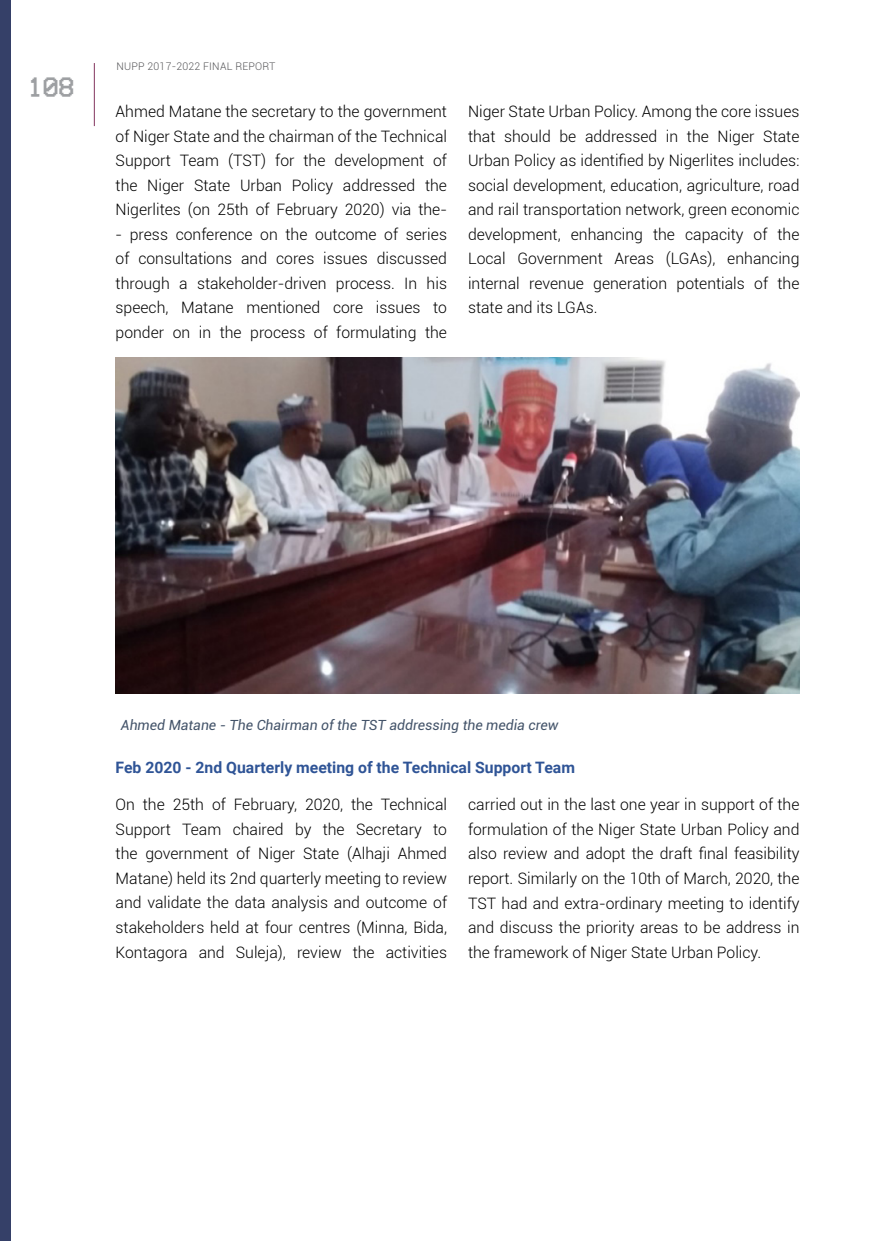
<style>
.page{position:relative;width:874px;height:1241px;background:#fff}
.page>*{position:absolute;margin:0;border:0;box-sizing:border-box;transform-origin:0 0}
.t1{font:28px "VCROSD Mono";color:#9d9fa2}
.t2{font:300 15.75px/24.5px "Roboto";color:#000;text-align:justify}
.t3{font:700 15.75px "Roboto";color:#2f5496}
.t4{font:italic 14px "Roboto";color:#44546a}
.t5{font:300 10.5px "Roboto";letter-spacing:.02em;color:#565659}
</style>
<div class="page">
<hr style="left:94px;top:63px;width:1px;height:63px;background:#83345e">
<div style="left:0;top:0;width:10px;height:1240px;background:#354068"></div>
<img style="left:116px;top:357px;width:683px;height:336px">
<h1 class="t1" style="left:27px;top:73px;width:49px">108</h1>
<p class="t5" style="left:116px;top:59px;width:160px">NUPP 2017-2022 FINAL REPORT</p>
<p class="t2" style="left:115px;top:99px;width:333px">Ahmed Matane the secretary to the government of Niger State and the chairman of the Technical Support Team (TST) for the development of the Niger State Urban Policy addressed the Nigerlites (on 25th of February 2020) via the-</p>
<p class="t2" style="left:115px;top:221px;width:333px">- press conference on the outcome of series of consultations and cores issues discussed through a stakeholder-driven process. In his speech, Matane mentioned core issues to ponder on in the process of formulating the</p>
<p class="t2" style="left:468px;top:99px;width:333px">Niger State Urban Policy. Among the core issues that should be addressed in the Niger State Urban Policy as identified by Nigerlites includes: social development, education, agriculture, road and rail transportation network, green economic development, enhancing the capacity of the Local Government Areas (LGAs), enhancing internal revenue generation potentials of the state and its LGAs.</p>
<p class="t4" style="left:121px;top:715px;width:439px">Ahmed Matane - The Chairman of the TST addressing the media crew</p>
<p class="t3" style="left:116px;top:756px;width:460px">Feb 2020 - 2nd Quarterly meeting of the Technical Support Team</p>
<p class="t2" style="left:116px;top:791px;width:333px">On the 25th of February, 2020, the Technical Support Team chaired by the Secretary to the government of Niger State (Alhaji Ahmed Matane) held its 2nd quarterly meeting to review and validate the data analysis and outcome of stakeholders held at four centres (Minna, Bida, Kontagora and Suleja), review the activities</p>
<p class="t2" style="left:468px;top:791px;width:333px">carried out in the last one year in support of the formulation of the Niger State Urban Policy and also review and adopt the draft final feasibility report. Similarly on the 10th of March, 2020, the TST had and extra-ordinary meeting to identify and discuss the priority areas to be address in the framework of Niger State Urban Policy.</p>
</div>
